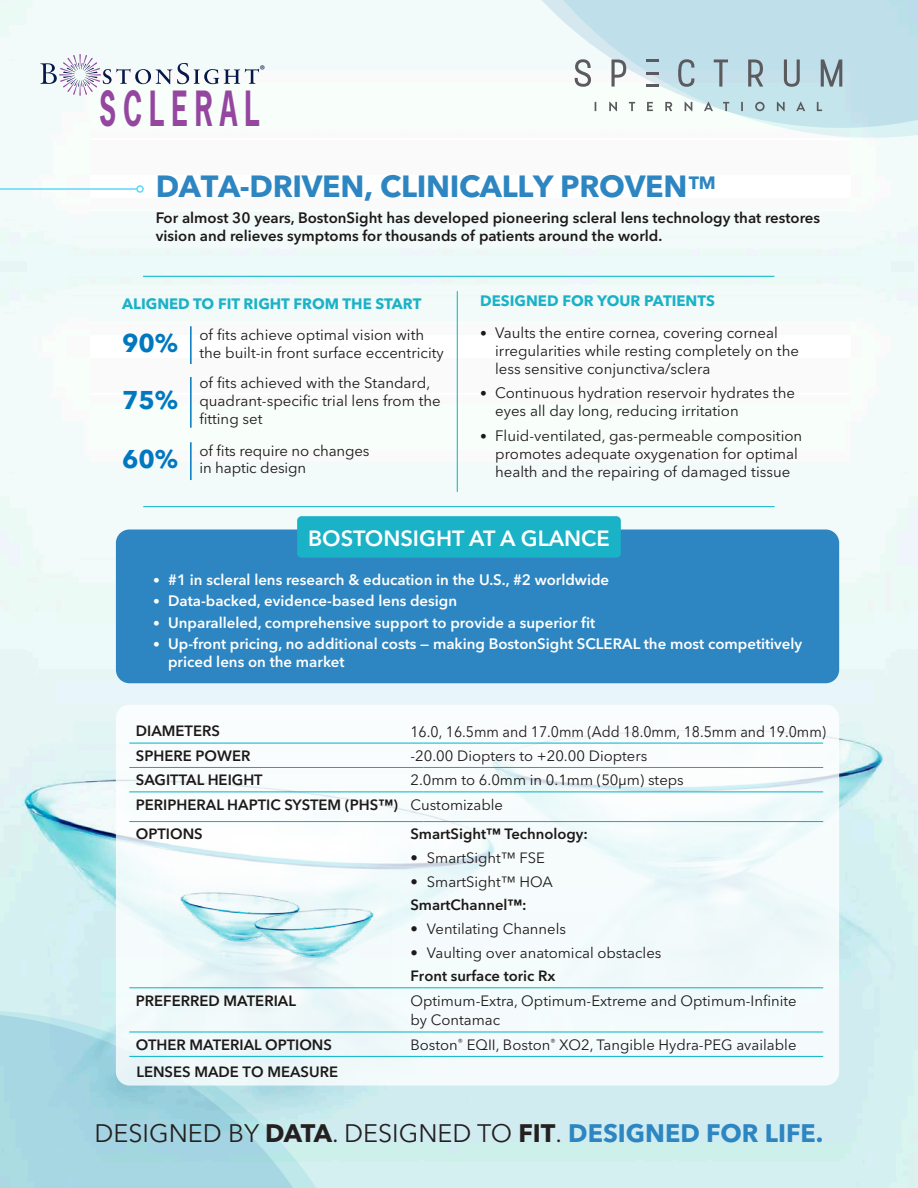
<style>
.page{position:relative;width:918px;height:1188px;background:#fff}
.page>*{position:absolute;margin:0;border:0;box-sizing:border-box;transform-origin:0 0}
.t1{font:700 45.6px "News Gothic Std";letter-spacing:.245em;color:#9546a0;scale:.61 1}
.t2{font:700 30.45px "Avenir Next LT Pro";letter-spacing:-.01em;color:#2d86c1}
.t3{font:700 25.5px "Avenir Next LT Pro";color:#0078bf}
.t4{font:25.2px "Avenir Next LT Pro";color:#252020}
.t5{font:600 21.9px "Avenir Next LT Pro";color:#fff}
.t6{font:15.15px "Avenir Next LT Pro";color:#1e1919;scale:.93 1}
.t7{font:15px/18px "Avenir Next LT Pro";color:#1e1919}
.t8{font:600 15px/18px "Avenir Next LT Pro";color:#fff}
.t9{font:600 15px/18px "Avenir Next LT Pro";color:#1e1919}
.t10{font:700 15px "Avenir Next LT Pro";color:#1ab2c7}
.t11{font:14.85px/24.5px "Avenir Next LT Pro";color:#1e1919}
.t12{font:600 14.85px "Avenir Next LT Pro";color:#1e1919}
.t13{font:12.75px "Myriad Pro";color:#041947}
.s1{font-weight:700;font-size:25.5px;color:#0078bf}
.s2{font-size:13.5px}
.s3{font-weight:400;font-size:13.5px}
.s4{font-weight:600}
.s5{font-weight:700}
.s6{font-weight:700;color:#2d86c1}
</style>
<div class="page">
<img style="left:0;top:0;width:918px;height:1188px">
<svg style="left:0;top:1011px;width:365px;height:177px;background:#ceedee"></svg>
<svg style="left:0;top:1013px;width:343px;height:175px;background:#abd9e3"></svg>
<svg style="left:490px;top:128px;width:428px;height:10px"></svg>
<svg style="left:459px;top:0;width:459px;height:128px;fill:#c3e5eb"></svg>
<hr style="left:0;top:188px;width:137px;height:2px;background:#5ed8f9">
<div style="left:136px;top:185px;width:8px;height:8px;border:2px solid #5ed8f9;border-radius:50%"></div>
<hr style="left:143px;top:506px;width:632px;height:1px;background:#00b4c8">
<hr style="left:143px;top:276px;width:631px;height:1px;background:#00b4c8">
<hr style="left:457px;top:291px;width:1px;height:201px;background:#00b4c8">
<hr style="left:190px;top:326px;width:2px;height:38px;background:#0078bf">
<hr style="left:190px;top:442px;width:2px;height:38px;background:#0078bf">
<hr style="left:190px;top:377px;width:2px;height:51px;background:#0078bf">
<svg style="left:41px;top:54px;width:218px;height:42px"></svg>
<div style="left:116px;top:530px;width:723px;height:153px;background:#2d86c1;border-radius:14px"></div>
<div style="left:297px;top:516px;width:324px;height:42px;background:#1ab2c7;border-radius:4px"></div>
<svg style="left:609px;top:102px;width:8px;height:9px"></svg>
<svg style="left:629px;top:102px;width:6px;height:9px"></svg>
<svg style="left:647px;top:102px;width:6px;height:9px"></svg>
<svg style="left:665px;top:102px;width:7px;height:9px"></svg>
<svg style="left:685px;top:102px;width:7px;height:9px"></svg>
<svg style="left:704px;top:102px;width:9px;height:9px"></svg>
<svg style="left:723px;top:102px;width:6px;height:9px"></svg>
<svg style="left:741px;top:102px;width:2px;height:9px"></svg>
<svg style="left:755px;top:102px;width:10px;height:9px"></svg>
<svg style="left:777px;top:102px;width:8px;height:9px"></svg>
<svg style="left:796px;top:102px;width:9px;height:9px"></svg>
<svg style="left:817px;top:102px;width:5px;height:9px"></svg>
<svg style="left:575px;top:59px;width:16px;height:28px"></svg>
<svg style="left:612px;top:60px;width:14px;height:27px"></svg>
<svg style="left:678px;top:59px;width:16px;height:28px"></svg>
<svg style="left:714px;top:60px;width:14px;height:27px"></svg>
<svg style="left:748px;top:60px;width:15px;height:27px"></svg>
<svg style="left:784px;top:60px;width:16px;height:27px"></svg>
<svg style="left:821px;top:60px;width:21px;height:27px"></svg>
<svg style="left:646px;top:60px;width:13px;height:2px"></svg>
<svg style="left:646px;top:72px;width:13px;height:2px"></svg>
<svg style="left:646px;top:84px;width:13px;height:3px"></svg>
<svg style="left:116px;top:705px;width:723px;height:381px;fill:#f5fbfc"></svg>
<hr style="left:129px;top:743px;width:294px;height:1px;background:#00b4c8">
<hr style="left:423px;top:743px;width:400px;height:1px;background:#00b4c8">
<hr style="left:129px;top:767px;width:294px;height:1px;background:#00b4c8">
<hr style="left:423px;top:767px;width:400px;height:1px;background:#00b4c8">
<hr style="left:129px;top:792px;width:294px;height:1px;background:#00b4c8">
<hr style="left:423px;top:792px;width:400px;height:1px;background:#00b4c8">
<hr style="left:129px;top:821px;width:294px;height:1px;background:#00b4c8">
<hr style="left:423px;top:821px;width:400px;height:1px;background:#00b4c8">
<hr style="left:129px;top:988px;width:294px;height:1px;background:#00b4c8">
<hr style="left:423px;top:988px;width:400px;height:1px;background:#00b4c8">
<hr style="left:129px;top:1032px;width:294px;height:1px;background:#00b4c8">
<hr style="left:423px;top:1032px;width:400px;height:1px;background:#00b4c8">
<hr style="left:129px;top:1056px;width:294px;height:1px;background:#00b4c8">
<hr style="left:423px;top:1056px;width:400px;height:1px;background:#00b4c8">
<img style="left:162px;top:877px;width:154px;height:134px">
<img style="left:238px;top:893px;width:154px;height:133px">
<p class="t13" style="left:260px;top:62px;width:7px">®</p>
<h1 class="t1" style="left:99px;top:79px;width:265px">SCLERAL</h1>
<h2 class="t2" style="left:156px;top:168px;width:562px">DATA-DRIVEN, CLINICALLY PROVEN<sup>TM</sup></h2>
<p class="t9" style="left:156px;top:208px;width:666px">For almost 30 years, BostonSight has developed pioneering scleral lens technology that restores vision and relieves symptoms for thousands of patients around the world.</p>
<p class="t10" style="left:122px;top:295px;width:301px">ALIGNED TO FIT RIGHT FROM THE START</p>
<p class="t7" style="left:122px;top:325px;width:323px;text-indent:77px">of fits achieve optimal vision with<br><sup>90%</sup> the built-in front surface eccentricity</p>
<h3 class="t3" style="left:122px;top:384px;width:58px">75%</h3>
<p class="t7" style="left:199px;top:374px;width:243px">of fits achieved with the Standard, quadrant-specific trial lens from the fitting set</p>
<p class="t7" style="left:199px;top:443px;width:172px;line-height:16.5px;text-indent:-77px"><span class="s1">60%</span> of fits require no changes in haptic design</p>
<p class="t10" style="left:480px;top:292px;width:236px">DESIGNED FOR YOUR PATIENTS</p>
<p class="t7" style="left:495px;top:323px;width:305px;text-indent:-15px"><span class="s2">•</span> Vaults the entire cornea, covering corneal irregularities while resting completely on the less sensitive conjunctiva/sclera</p>
<p class="t7" style="left:495px;top:384px;width:301px;text-indent:-15px"><span class="s2">•</span> Continuous hydration reservoir hydrates the eyes all day long, reducing irritation</p>
<p class="t7" style="left:495px;top:427px;width:309px;text-indent:-15px"><span class="s2">•</span> Fluid-ventilated, gas-permeable composition promotes adequate oxygenation for optimal health and the repairing of damaged tissue</p>
<h3 class="t5" style="left:308px;top:525px;width:303px">BOSTONSIGHT AT A GLANCE</h3>
<p class="t8" style="left:153px;top:570px;width:458px"><span class="s3">•</span> #1 in scleral lens research &amp; education in the U.S., #2 worldwide</p>
<p class="t8" style="left:153px;top:592px;width:306px"><span class="s3">•</span> Data-backed, evidence-based lens design</p>
<p class="t8" style="left:153px;top:613px;width:444px"><span class="s3">•</span> Unparalleled, comprehensive support to provide a superior fit</p>
<p class="t8" style="left:168px;top:635px;width:636px;text-indent:-15px"><span class="s3">•</span> Up-front pricing, no additional costs — making BostonSight SCLERAL the most competitively priced lens on the market</p>
<p class="t12" style="left:136px;top:722px;width:86px">DIAMETERS</p>
<p class="t6" style="left:410px;top:722px;width:449px">16.0, 16.5mm and 17.0mm (Add 18.0mm, 18.5mm and 19.0mm)</p>
<p class="t12" style="left:136px;top:747px;width:116px">SPHERE POWER</p>
<p class="t11" style="left:410px;top:743px;width:238px">-20.00 Diopters to +20.00 Diopters</p>
<p class="t12" style="left:136px;top:771px;width:128px">SAGITTAL HEIGHT</p>
<p class="t11" style="left:136px;top:768px;width:549px;text-indent:275px">2.0mm to 6.0mm in 0.1mm (50μm) steps<br><span class="s4">PERIPHERAL HAPTIC SYSTEM (PHS™)</span> Customizable</p>
<p class="t12" style="left:136px;top:825px;width:68px">OPTIONS</p>
<p class="t12" style="left:410px;top:825px;width:179px">SmartSight™ Technology:</p>
<p class="t11" style="left:410px;top:846px;width:136px">• SmartSight™ FSE</p>
<p class="t11" style="left:410px;top:869px;width:144px">• SmartSight™ HOA</p>
<p class="t12" style="left:410px;top:896px;width:118px">SmartChannel™:</p>
<p class="t11" style="left:410px;top:916px;width:157px">• Ventilating Channels</p>
<p class="t11" style="left:410px;top:940px;width:253px">• Vaulting over anatomical obstacles</p>
<p class="t12" style="left:410px;top:967px;width:147px">Front surface toric Rx</p>
<p class="t12" style="left:136px;top:991px;width:162px">PREFERRED MATERIAL</p>
<p class="t11" style="left:410px;top:990px;width:388px;line-height:19.8px">Optimum-Extra, Optimum-Extreme and Optimum-Infinite by Contamac</p>
<p class="t12" style="left:136px;top:1036px;width:198px">OTHER MATERIAL OPTIONS</p>
<p class="t11" style="left:410px;top:1032px;width:388px">Boston<sup>®</sup> EQII, Boston<sup>®</sup> XO2, Tangible Hydra-PEG available</p>
<p class="t12" style="left:136px;top:1063px;width:203px">LENSES MADE TO MEASURE</p>
<h3 class="t4" style="left:95px;top:1118px;width:730px">DESIGNED BY <span class="s5">DATA</span>. DESIGNED TO <span class="s5">FIT</span>. <span class="s6">DESIGNED FOR LIFE.</span></h3>
</div>
